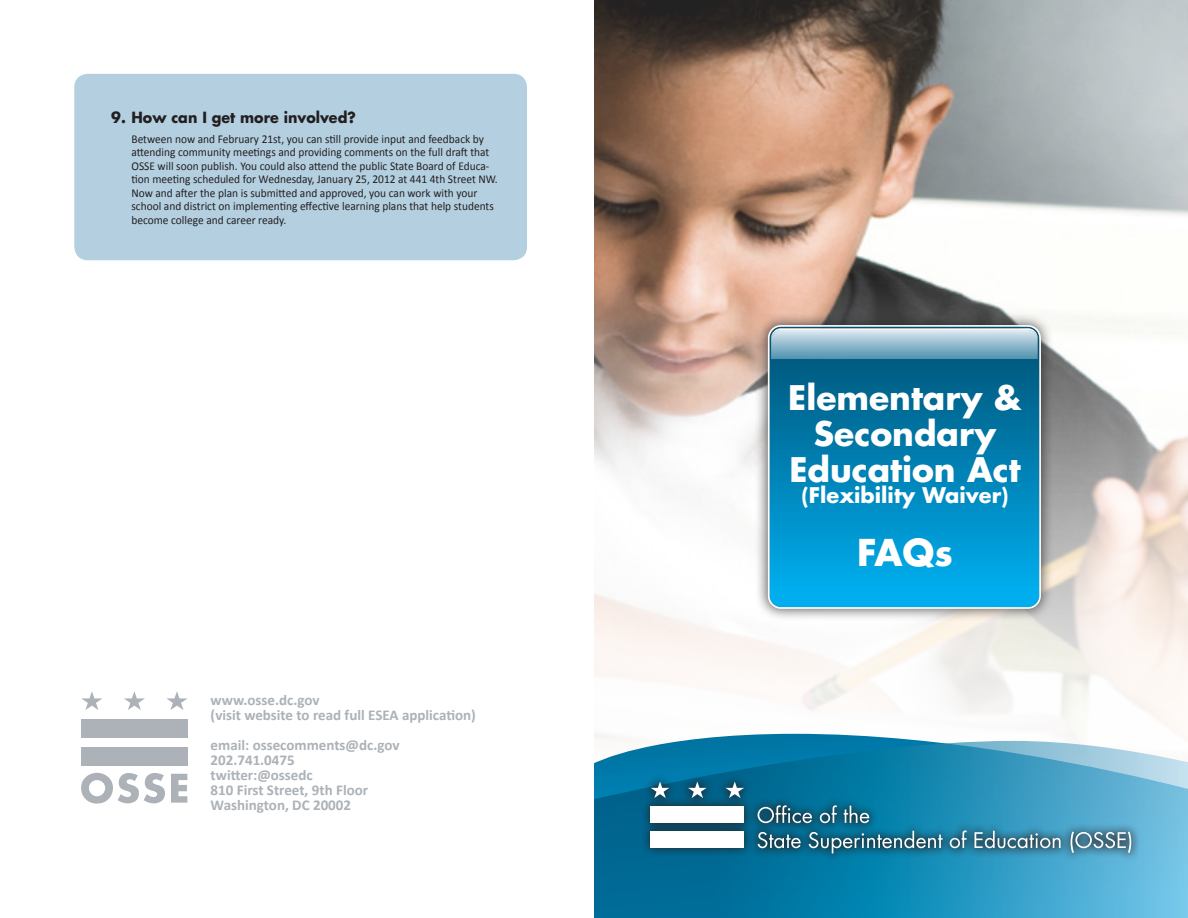
<style>
.page{position:relative;width:1188px;height:918px;background:#fff}
.page>*{position:absolute;margin:0;border:0;box-sizing:border-box;transform-origin:0 0}
.t1{font:700 36px "Futura";color:#fff}
.t2{font:700 33px/36px "Futura";color:#fff;text-align:center}
.t3{font:700 21px "Futura";color:#fff}
.t4{font:700 15px "Calibri";color:#acb2b7}
.t5{font:700 15px "Futura";color:#231f20;scale:.95 1}
.t6{font:12px/13.5px "Calibri";color:#231f20;scale:.95 1}
</style>
<div class="page">
<img style="left:594px;top:0;width:594px;height:734px">
<svg style="left:594px;top:734px;width:591px;height:7px"></svg>
<svg style="left:594px;top:741px;width:594px;height:177px;background:#2e92b9"></svg>
<div style="left:641px;top:772px;width:500px;height:91px;background:#231f20;opacity:.85"></div>
<svg style="left:651px;top:782px;width:18px;height:16px"></svg>
<svg style="left:688px;top:782px;width:19px;height:16px"></svg>
<svg style="left:725px;top:782px;width:19px;height:16px"></svg>
<div style="left:651px;top:806px;width:93px;height:17px;background:#fff"></div>
<div style="left:651px;top:831px;width:93px;height:16px;background:#fff"></div>
<svg style="left:758px;top:805px;width:54px;height:18px"></svg>
<svg style="left:820px;top:805px;width:17px;height:18px"></svg>
<svg style="left:844px;top:806px;width:25px;height:17px"></svg>
<svg style="left:758px;top:832px;width:43px;height:16px"></svg>
<svg style="left:809px;top:831px;width:134px;height:22px;background:#3d7e95"></svg>
<svg style="left:950px;top:830px;width:17px;height:18px"></svg>
<svg style="left:975px;top:831px;width:86px;height:17px"></svg>
<svg style="left:1071px;top:832px;width:60px;height:21px"></svg>
<div style="left:755px;top:313px;width:299px;height:309px;background:#231f20;opacity:.75"></div>
<svg style="left:768px;top:325px;width:273px;height:284px;background:#0788bb"></svg>
<img style="left:771px;top:340px;width:267px;height:19px">
<img style="left:771px;top:328px;width:267px;height:12px">
<svg style="left:81px;top:691px;width:21px;height:19px"></svg>
<svg style="left:124px;top:691px;width:21px;height:19px"></svg>
<svg style="left:166px;top:691px;width:21px;height:19px"></svg>
<div style="left:81px;top:719px;width:107px;height:19px;background:#acb2b7"></div>
<div style="left:81px;top:747px;width:107px;height:19px;background:#acb2b7"></div>
<svg style="left:81px;top:773px;width:84px;height:31px"></svg>
<svg style="left:171px;top:774px;width:16px;height:29px"></svg>
<div style="left:74px;top:74px;width:453px;height:186px;background:#b4d0e0;border-radius:14px"></div>
<p class="t5" style="left:111px;top:107px;width:259px">9. How can I get more involved?</p>
<p class="t6" style="left:131px;top:132px;width:387px">Between now and February 21st, you can still provide input and feedback by attending community meetings and providing comments on the full draft that OSSE will soon publish. You could also attend the public State Board of Educa&shy;tion meeting scheduled for Wednesday, January 25, 2012 at 441 4th Street NW.<br>Now and after the plan is submitted and approved, you can work with your school and district on implementing effective learning plans that help students become college and career ready.</p>
<p class="t4" style="left:211px;top:690px;width:111px">www.osse.dc.gov</p>
<p class="t4" style="left:211px;top:705px;width:267px">(visit website to read full ESEA application)</p>
<p class="t4" style="left:211px;top:735px;width:191px">email: ossecomments@dc.gov</p>
<p class="t4" style="left:211px;top:750px;width:86px">202.741.0475</p>
<p class="t4" style="left:211px;top:765px;width:104px">twitter:@ossedc</p>
<p class="t4" style="left:211px;top:780px;width:159px">810 First Street, 9th Floor</p>
<p class="t4" style="left:211px;top:795px;width:142px">Washington, DC 20002</p>
<p class="t2" style="left:788px;top:379px;width:235px">Elementary &amp;<br>Secondary</p>
<p class="t2" style="left:789px;top:451px;width:233px">Education Act</p>
<p class="t3" style="left:801px;top:480px;width:209px">(Flexibility Waiver)</p>
<p class="t1" style="left:857px;top:527px;width:98px">FAQs</p>
</div>
